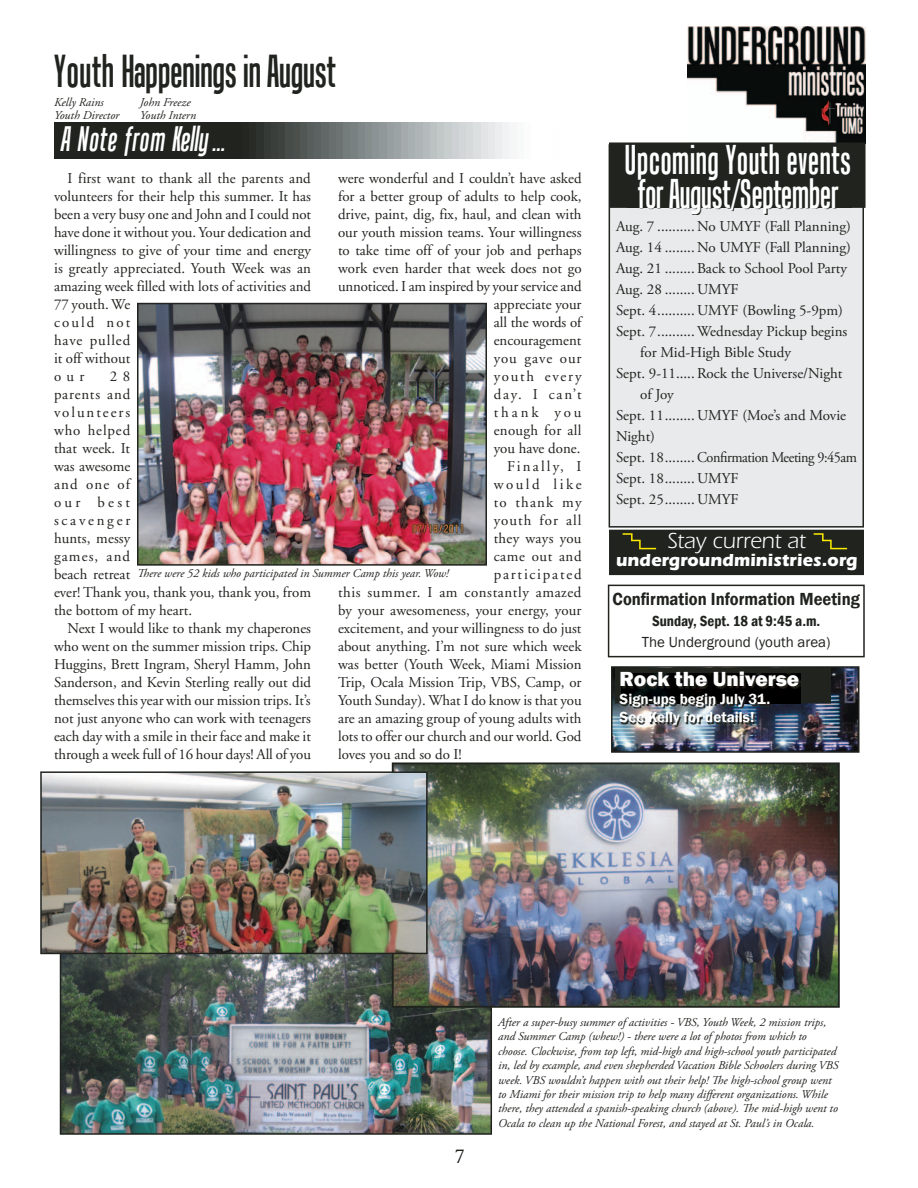
<style>
.page{position:relative;width:918px;height:1188px;background:#fff}
.page>*{position:absolute;margin:0;border:0;box-sizing:border-box;transform-origin:0 0}
.t1{font:45px "Tandelle";color:#20231e}
.t2{font:40.5px/33.9px "Tandelle";letter-spacing:.02em;color:#fff;text-align:center}
.t3{font:italic 34.5px "Tandelle";letter-spacing:.04em;color:#fff}
.t4{font:22.5px "Itc Eras";color:#fff}
.t5{font:800 21px "Franklin Gothic";color:#fff}
.t6{font:21px "Garamond";color:#20231e}
.t7{font:600 18px "Franklin Gothic";color:#20231e;scale:.92 1}
.t8{font:700 18px "Itc Eras";color:#fff}
.t9{font:15px/18px "Adobe Garamond";color:#20231e}
.t10{font:15px "Adobe Garamond Pro";color:#20231e}
.t11{font:15px "Adobe Garamond Pro";letter-spacing:-.03em;color:#20231e}
.t12{font:15px "Adobe Garamond";letter-spacing:.04em;color:#20231e}
.t13{font:600 15px/18px "Franklin Gothic";color:#fff}
.t14{font:15px "Franklin Gothic";color:#20231e}
.t15{font:600 condensed 15px "Franklin Gothic";color:#20231e}
.t16{font:15px "Adobe Garamond";letter-spacing:.02em;color:#20231e}
.t17{font:15px "Adobe Garamond";letter-spacing:.12em;color:#20231e}
.t18{font:15px "Adobe Garamond";letter-spacing:.07em;color:#20231e}
.t19{font:15px "Adobe Garamond";letter-spacing:.065em;color:#20231e}
.t20{font:15px "Adobe Garamond";letter-spacing:.115em;color:#20231e}
.t21{font:15px "Adobe Garamond";letter-spacing:.15em;color:#20231e}
.t22{font:15px "Adobe Garamond";letter-spacing:.17em;color:#20231e}
.t23{font:15px "Adobe Garamond";letter-spacing:.085em;color:#20231e}
.t24{font:15px "Adobe Garamond";letter-spacing:.2em;color:#20231e}
.t25{font:italic 12px/14.4px "Adobe Garamond Pro";color:#20231e}
.t26{font:italic 12px/12.8px "Adobe Garamond";color:#20231e}
</style>
<div class="page">
<img style="left:60px;top:954px;width:432px;height:181px">
<img style="left:392px;top:762px;width:448px;height:246px">
<img style="left:688px;top:26px;width:178px;height:116px">
<img style="left:54px;top:123px;width:455px;height:36px">
<div style="left:609px;top:208px;width:255px;height:320px;background:#e8eaeb"></div>
<svg style="left:609px;top:142px;width:257px;height:66px;background:#2a2d29"></svg>
<img style="left:627px;top:208px;width:224px;height:7px">
<div style="left:627px;top:145px;width:224px;height:63px;background:#20231e"></div>
<div style="left:609px;top:530px;width:255px;height:45px;background:#20231e"></div>
<svg style="left:608px;top:585px;width:257px;height:72px"></svg>
<img style="left:137px;top:303px;width:350px;height:263px">
<img style="left:40px;top:771px;width:388px;height:183px">
<img style="left:611px;top:666px;width:249px;height:87px">
<img style="left:621px;top:673px;width:179px;height:53px">
<img style="left:621px;top:702px;width:179px;height:2px">
<h1 class="t1" style="left:54px;top:46px;width:283px">Youth Happenings in August</h1>
<p class="t26" style="left:54px;top:96px;width:67px">Kelly Rains<br>Youth Director</p>
<p class="t26" style="left:140px;top:96px;width:58px">John Freeze<br>Youth Intern</p>
<h3 class="t3" style="left:60px;top:119px;width:166px">A Note from Kelly ...</h3>
<p class="t9" style="left:54px;top:170px;width:259px;text-indent:13px">I first want to thank all the parents and volunteers for their help this summer. It has been a very busy one and John and I could not have done it without you. Your dedication and willingness to give of your time and energy is greatly appreciated. Youth Week was an amazing week filled with lots of activities and<br>77 youth. We<br>could not<br>have pulled<br>it off without<br>our</p>
<p class="t9" style="left:338px;top:170px;width:245px">were wonderful and I couldn’t have asked</p>
<p class="t9" style="left:338px;top:188px;width:245px">for a better group of adults to help cook,</p>
<p class="t9" style="left:338px;top:206px;width:245px">drive, paint, dig, fix, haul, and clean with</p>
<p class="t9" style="left:338px;top:224px;width:245px">our youth mission teams. Your willingness</p>
<p class="t9" style="left:338px;top:242px;width:245px">to take time off of your job and perhaps</p>
<p class="t9" style="left:338px;top:260px;width:245px">work even harder that week does not go</p>
<p class="t9" style="left:338px;top:278px;width:245px">unnoticed. I am inspired by your service and</p>
<p class="t9" style="left:494px;top:296px;width:89px">appreciate your</p>
<p class="t9" style="left:494px;top:314px;width:89px">all the words of</p>
<p class="t9" style="left:494px;top:332px;width:89px">encouragement</p>
<p class="t19" style="left:494px;top:351px;width:89px">you gave our</p>
<p class="t20" style="left:494px;top:369px;width:89px">youth every</p>
<p class="t9" style="left:494px;top:386px;width:89px">day. I can’t</p>
<p class="t24" style="left:494px;top:405px;width:89px">thank you</p>
<p class="t16" style="left:494px;top:423px;width:89px">enough for all</p>
<p class="t9" style="left:494px;top:440px;width:88px">you have done.</p>
<p class="t21" style="left:507px;top:459px;width:76px">Finally, I</p>
<p class="t22" style="left:494px;top:477px;width:89px">would like</p>
<p class="t23" style="left:494px;top:495px;width:89px">to thank my</p>
<p class="t18" style="left:494px;top:513px;width:89px">youth for all</p>
<p class="t16" style="left:494px;top:531px;width:89px">they ways you</p>
<p class="t12" style="left:494px;top:549px;width:89px">came out and</p>
<p class="t17" style="left:494px;top:567px;width:89px">participated</p>
<p class="t12" style="left:338px;top:585px;width:245px">this summer. I am constantly amazed</p>
<p class="t9" style="left:338px;top:602px;width:245px">by your awesomeness, your energy, your</p>
<p class="t9" style="left:338px;top:620px;width:245px">excitement, and your willingness to do just</p>
<p class="t9" style="left:338px;top:638px;width:245px">about anything. I’m not sure which week</p>
<p class="t9" style="left:338px;top:656px;width:245px">was better (Youth Week, Miami Mission</p>
<p class="t9" style="left:338px;top:674px;width:245px">Trip, Ocala Mission Trip, VBS, Camp, or</p>
<p class="t9" style="left:338px;top:692px;width:245px">Youth Sunday). What I do know is that you</p>
<p class="t9" style="left:338px;top:710px;width:245px">are an amazing group of young adults with</p>
<p class="t9" style="left:338px;top:728px;width:245px">lots to offer our church and our world. God</p>
<p class="t9" style="left:338px;top:746px;width:125px">loves you and so do I!</p>
<p class="t9" style="left:54px;top:368px;width:259px;text-indent:56px">2 8<br>parents and<br>volunteers<br>who helped<br>that week. It<br>was awesome<br>and one of<br>our best<br>scavenger<br>hunts, messy<br>games, and<br>beach retreat<br>ever! Thank you, thank you, thank you, from the bottom of my heart.</p>
<p class="t9" style="left:54px;top:620px;width:259px;text-align:justify;text-indent:13px">Next I would like to thank my chaperones who went on the summer mission trips. Chip Huggins, Brett Ingram, Sheryl Hamm, John Sanderson, and Kevin Sterling really out did themselves this year with our mission trips. It’s not just anyone who can work with teenagers each day with a smile in their face and make it through a week full of 16 hour days! All of you</p>
<p class="t25" style="left:137px;top:566px;width:313px">There were 52 kids who participated in Summer Camp this year. Wow!</p>
<h2 class="t2" style="left:625px;top:142px;width:228px">Upcoming Youth events for August/September</h2>
<p class="t10" style="left:616px;top:217px;width:236px">Aug. 7 ..........No UMYF (Fall Planning)</p>
<p class="t10" style="left:616px;top:238px;width:236px">Aug. 14 ........No UMYF (Fall Planning)</p>
<p class="t10" style="left:616px;top:259px;width:233px">Aug. 21 ........Back to school Pool Party</p>
<p class="t10" style="left:616px;top:280px;width:124px">Aug. 28 ........ UMyF</p>
<p class="t10" style="left:616px;top:301px;width:229px">sept. 4 .......... UMYF (Bowling 5-9pm)</p>
<p class="t10" style="left:616px;top:322px;width:233px">sept. 7 ..........Wednesday Pickup begins</p>
<p class="t10" style="left:640px;top:343px;width:153px">for Mid-High Bible Study</p>
<p class="t10" style="left:616px;top:364px;width:228px">sept. 9-11.....Rock the Universe/Night</p>
<p class="t10" style="left:640px;top:385px;width:35px">of Joy</p>
<p class="t10" style="left:616px;top:406px;width:232px">sept. 11 ........ UMYF (Moe’s and Movie</p>
<p class="t10" style="left:616px;top:427px;width:41px">night)</p>
<p class="t11" style="left:616px;top:448px;width:243px">sept. 18 ........ Confirmation Meeting 9:45am</p>
<p class="t10" style="left:616px;top:469px;width:124px">sept. 18 ........ UMyF</p>
<p class="t10" style="left:616px;top:490px;width:124px">sept. 25 ........ UMyF</p>
<h3 class="t4" style="left:667px;top:528px;width:140px">Stay current at</h3>
<p class="t8" style="left:616px;top:550px;width:243px">undergroundministries.org</p>
<p class="t7" style="left:613px;top:588px;width:270px">Confirmation Information Meeting</p>
<p class="t15" style="left:652px;top:611px;width:170px">Sunday, Sept. 18 at 9:45 a.m.</p>
<p class="t14" style="left:642px;top:633px;width:190px">The Underground (youth area)</p>
<h3 class="t5" style="left:620px;top:666px;width:181px">Rock the Universe</h3>
<p class="t13" style="left:620px;top:691px;width:152px">Sign-ups begin July 31.<br>See Kelly for details!</p>
<h3 class="t6" style="left:455px;top:1145px;width:11px">7</h3>
<p class="t25" style="left:498px;top:1015px;width:342px">After a super-busy summer of activities - VBS, Youth Week, 2 mission trips, and Summer Camp (whew!) - there were a lot of photos from which to choose. Clockwise, from top left, mid-high and high-school youth participated in, led by example, and even shepherded Vacation Bible Schoolers during VBS week. VBS wouldn’t happen with out their help! The high-school group went to Miami for their mission trip to help many different organizations. While there, they attended a spanish-speaking church (above). The mid-high went to Ocala to clean up the National Forest, and stayed at St. Paul’s in Ocala.</p>
</div>
